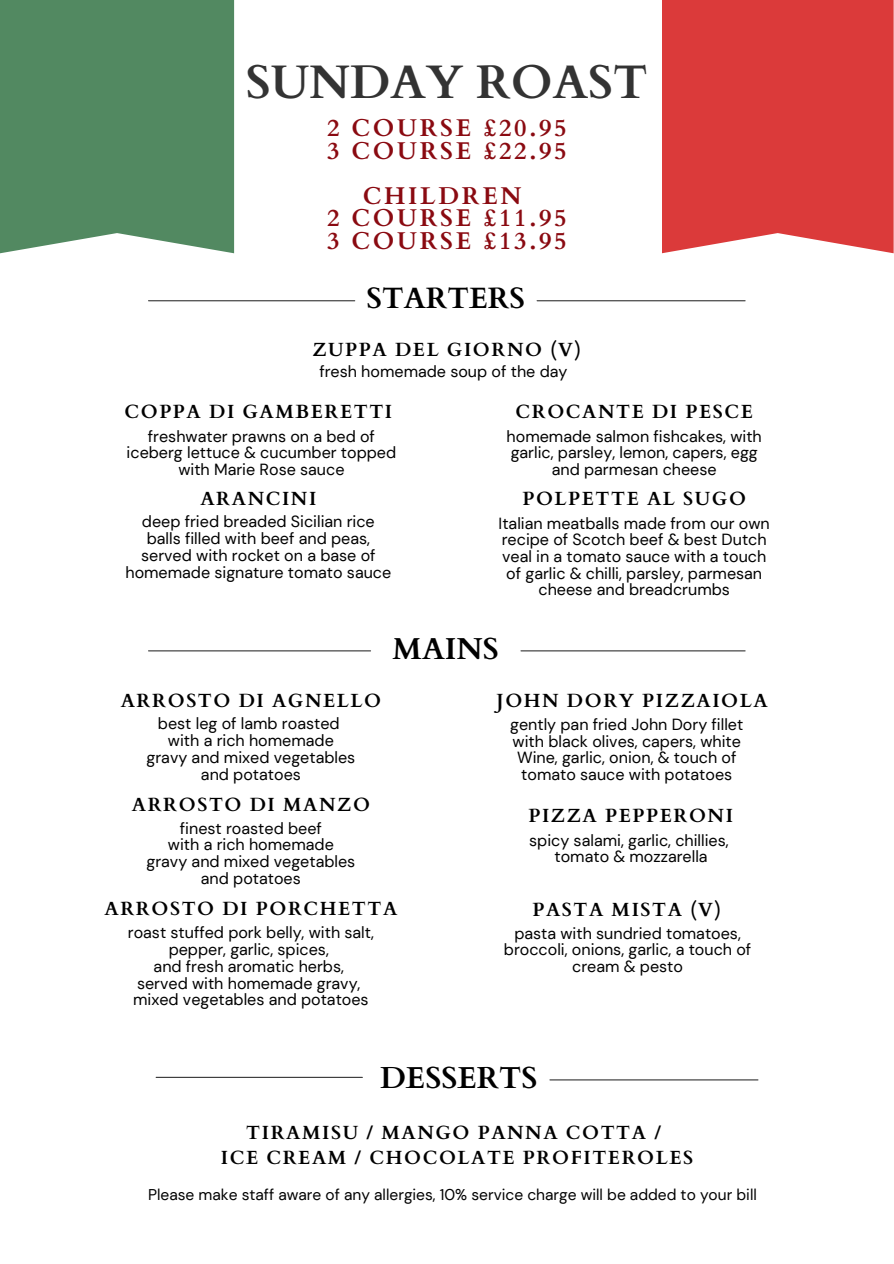
<style>
.page{position:relative;width:894px;height:1264px;background:#fff}
.page>*{position:absolute;margin:0;border:0;box-sizing:border-box;transform-origin:0 0}
.t1{font:700 47.1px "Cardo";color:#333}
.t2{font:700 30.3px "Cardo";color:#000}
.t3{font:700 29.4px "Cardo";color:#000}
.t4{font:700 24.3px/22.5px "Cardo";letter-spacing:.11em;color:#8a0a11}
.t5{font:700 19.05px/25.8px "Cardo";letter-spacing:.08em;color:#000;text-align:center}
.t6{font:16.05px/16.8px "DM Sans";color:#000;text-align:center}
.t7{font:15.6px "DM Sans";color:#000}
</style>
<div class="page">
<hr style="left:148px;top:300px;width:206px;height:1px;background:#333">
<hr style="left:537px;top:300px;width:208px;height:1px;background:#333">
<div style="left:0;top:0;width:234px;height:253px;background:#528961"></div>
<div style="left:662px;top:0;width:231px;height:253px;background:#db3a3a"></div>
<hr style="left:148px;top:650px;width:222px;height:1px;background:#333">
<hr style="left:521px;top:650px;width:224px;height:1px;background:#333">
<hr style="left:156px;top:1076px;width:206px;height:1px;background:#333">
<hr style="left:549px;top:1079px;width:208px;height:1px;background:#333">
<p class="t1" style="left:246px;top:51px;width:403px">SUNDAY ROAST</p>
<p class="t4" style="left:327px;top:117px;width:241px">2 COURSE £20.95<br>3 COURSE £22.95</p>
<p class="t4" style="left:327px;top:185px;width:241px;text-align:center">CHILDREN<br>2 COURSE £11.95<br>3 COURSE £13.95</p>
<h1 class="t3" style="left:366px;top:279px;width:160px">STARTERS</h1>
<h3 class="t5" style="left:312px;top:337px;width:270px">ZUPPA DEL GIORNO (V)</h3>
<h3 class="t6" style="left:319px;top:363px;width:249px">fresh homemade soup of the day</h3>
<h4 class="t5" style="left:124px;top:399px;width:269px">COPPA DI GAMBERETTI</h4>
<p class="t6" style="left:148px;top:428px;width:228px">freshwater prawns on a bed of</p>
<p class="t6" style="left:127px;top:444px;width:271px">iceberg lettuce &amp; cucumber topped</p>
<p class="t6" style="left:178px;top:461px;width:168px">with Marie Rose sauce</p>
<h2 class="t5" style="left:515px;top:399px;width:239px">CROCANTE DI PESCE</h2>
<h4 class="t6" style="left:506px;top:428px;width:257px">homemade salmon fishcakes, with</h4>
<p class="t6" style="left:510px;top:444px;width:248px">garlic, parsley, lemon, capers, egg</p>
<h4 class="t6" style="left:551px;top:461px;width:166px">and parmesan cheese</h4>
<h4 class="t5" style="left:200px;top:485px;width:117px">ARANCINI</h4>
<p class="t5" style="left:522px;top:485px;width:225px">POLPETTE AL SUGO</p>
<p class="t6" style="left:142px;top:513px;width:234px">deep fried breaded Sicilian rice</p>
<p class="t6" style="left:147px;top:530px;width:225px">balls filled with beef and peas,</p>
<p class="t6" style="left:141px;top:547px;width:236px">served with rocket on a base of</p>
<p class="t6" style="left:125px;top:564px;width:267px">homemade signature tomato sauce</p>
<p class="t6" style="left:498px;top:515px;width:272px">Italian meatballs made from our own</p>
<p class="t6" style="left:501px;top:531px;width:266px">recipe of Scotch beef &amp; best Dutch</p>
<p class="t6" style="left:502px;top:548px;width:266px">veal in a tomato sauce with a touch</p>
<h4 class="t6" style="left:506px;top:564px;width:257px">of garlic &amp; chilli, parsley, parmesan</h4>
<p class="t6" style="left:538px;top:581px;width:193px">cheese and breadcrumbs</p>
<h2 class="t2" style="left:392px;top:629px;width:108px">MAINS</h2>
<p class="t5" style="left:121px;top:687px;width:262px">ARROSTO DI AGNELLO</p>
<h4 class="t6" style="left:158px;top:715px;width:183px">best leg of lamb roasted</h4>
<p class="t6" style="left:168px;top:732px;width:167px">with a rich homemade</p>
<p class="t6" style="left:146px;top:749px;width:210px">gravy and mixed vegetables and potatoes</p>
<p class="t5" style="left:132px;top:791px;width:239px">ARROSTO DI MANZO</p>
<p class="t6" style="left:180px;top:819px;width:143px">finest roasted beef</p>
<h4 class="t6" style="left:168px;top:836px;width:167px">with a rich homemade</h4>
<p class="t6" style="left:146px;top:853px;width:210px">gravy and mixed vegetables and potatoes</p>
<p class="t5" style="left:496px;top:687px;width:273px">JOHN DORY PIZZAIOLA</p>
<h4 class="t6" style="left:510px;top:716px;width:235px;text-align:left">gently pan fried John Dory fillet with black olives, capers, white<br>Wine, garlic, onion, &amp; touch of</h4>
<p class="t6" style="left:521px;top:766px;width:212px">tomato sauce with potatoes</p>
<h4 class="t5" style="left:528px;top:803px;width:206px">PIZZA PEPPERONI</h4>
<p class="t6" style="left:529px;top:831px;width:201px">spicy salami, garlic, chillies,</p>
<p class="t6" style="left:554px;top:848px;width:155px">tomato &amp; mozzarella</p>
<p class="t5" style="left:104px;top:896px;width:294px">ARROSTO DI PORCHETTA</p>
<p class="t6" style="left:128px;top:924px;width:247px">roast stuffed pork belly, with salt, pepper, garlic, spices,</p>
<p class="t6" style="left:153px;top:957px;width:192px">and fresh aromatic herbs,</p>
<h4 class="t6" style="left:137px;top:974px;width:225px">served with homemade gravy,</h4>
<p class="t6" style="left:133px;top:991px;width:237px">mixed vegetables and potatoes</p>
<p class="t5" style="left:532px;top:897px;width:190px">PASTA MISTA (V)</p>
<h4 class="t6" style="left:514px;top:924px;width:228px">pasta with sundried tomatoes,</h4>
<p class="t6" style="left:504px;top:941px;width:249px">broccoli, onions, garlic, a touch of cream &amp; pesto</p>
<h2 class="t2" style="left:380px;top:1058px;width:159px">DESSERTS</h2>
<h4 class="t5" style="left:221px;top:1119px;width:474px">TIRAMISU / MANGO PANNA COTTA /<br>ICE CREAM / CHOCOLATE PROFITEROLES</h4>
<p class="t7" style="left:148px;top:1184px;width:610px">Please make staff aware of any allergies, 10% service charge will be added to your bill</p>
</div>
